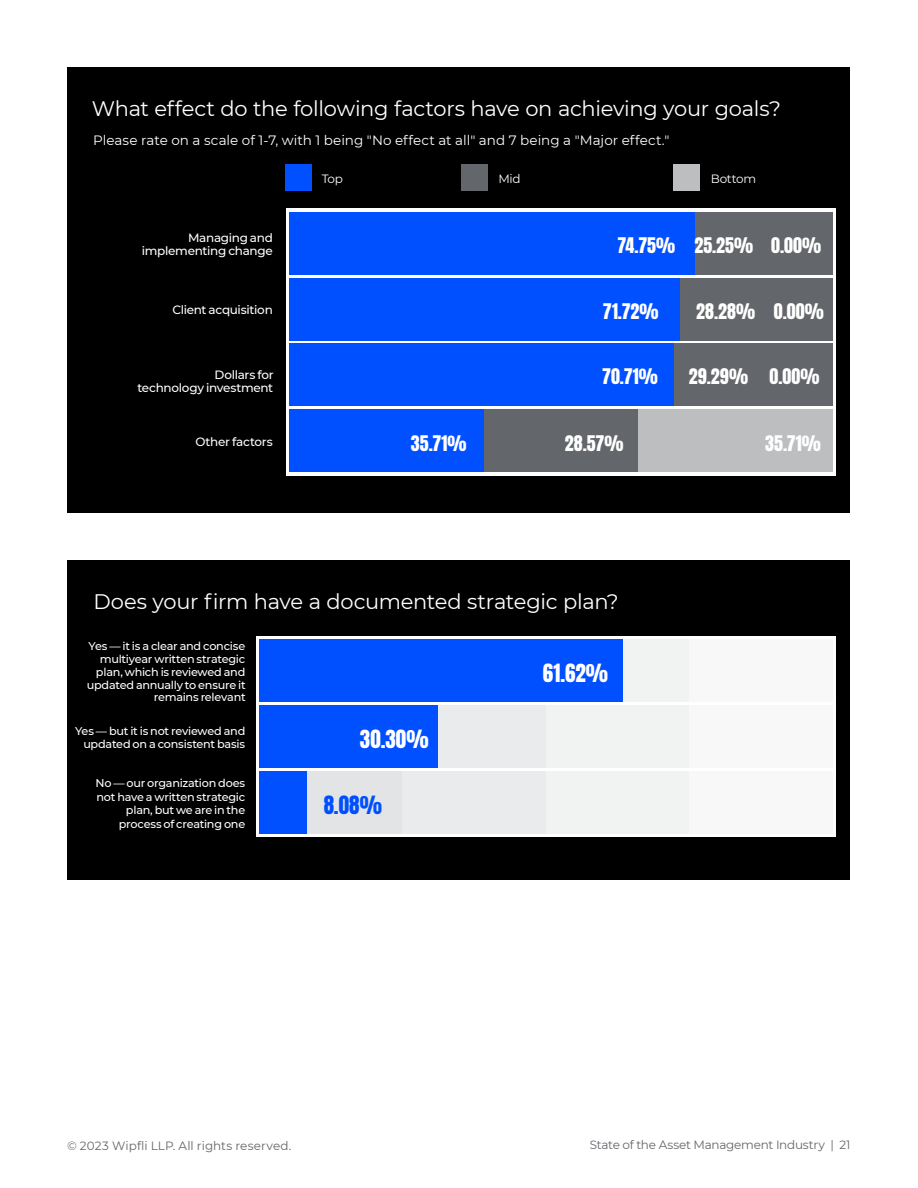
<style>
.page{position:relative;width:918px;height:1188px;background:#fff}
.page>*{position:absolute;margin:0;border:0;box-sizing:border-box;transform-origin:0 0}
.Body_Copy{font:21px "Montserrat";letter-spacing:-.015em;color:#fff}
.Section_Header{font:21px "Anton";letter-spacing:.005em;color:#fff}
.Section_Header-2{font:21px "Anton";color:#004fff}
.Section_Header-3{font:18px "Anton";letter-spacing:.005em;color:#fff}
.Body_Copy-2{font:13.5px "Montserrat";color:#fff}
.Section_Header-4{font:500 12px/13.5px "Montserrat";letter-spacing:-.025em;color:#fff;text-align:right}
.t1{font:12px "Montserrat";letter-spacing:-.005em;color:#63666a}
.Section_Header-5{font:12px "Montserrat";letter-spacing:-.025em;color:#fff}
.Section_Header-6{font:500 11.25px/12.8px "Montserrat";letter-spacing:-.02em;color:#fff;text-align:right}
</style>
<div class="page">
<div style="left:68px;top:68px;width:782px;height:445px;background:#000"></div>
<div style="left:286px;top:208px;width:550px;height:267px;background:#fff"></div>
<div style="left:484px;top:409px;width:155px;height:63px;background:#63666a"></div>
<div style="left:289px;top:409px;width:195px;height:63px;background:#0050ff"></div>
<div style="left:673px;top:343px;width:160px;height:63px;background:#63666a"></div>
<div style="left:289px;top:343px;width:384px;height:63px;background:#0050ff"></div>
<div style="left:639px;top:409px;width:194px;height:63px;background:#bcbec0"></div>
<div style="left:285px;top:164px;width:27px;height:27px;background:#0050ff"></div>
<div style="left:461px;top:164px;width:27px;height:27px;background:#63666a"></div>
<div style="left:673px;top:164px;width:27px;height:27px;background:#bcbec0"></div>
<div style="left:679px;top:278px;width:154px;height:62px;background:#63666a"></div>
<div style="left:694px;top:212px;width:139px;height:63px;background:#63666a"></div>
<div style="left:289px;top:278px;width:390px;height:62px;background:#0050ff"></div>
<div style="left:289px;top:212px;width:405px;height:63px;background:#0050ff"></div>
<div style="left:68px;top:560px;width:782px;height:319px;background:#000"></div>
<div style="left:256px;top:636px;width:580px;height:201px;background:#fff"></div>
<div style="left:546px;top:705px;width:143px;height:63px;background:#f1f2f2"></div>
<div style="left:403px;top:705px;width:143px;height:63px;background:#eaebec"></div>
<div style="left:689px;top:705px;width:144px;height:63px;background:#f8f8f9"></div>
<div style="left:546px;top:639px;width:143px;height:63px;background:#f1f2f2"></div>
<div style="left:689px;top:639px;width:144px;height:63px;background:#f8f8f9"></div>
<div style="left:259px;top:771px;width:144px;height:63px;background:#e3e4e5"></div>
<div style="left:546px;top:771px;width:143px;height:63px;background:#f1f2f2"></div>
<div style="left:403px;top:771px;width:143px;height:63px;background:#eaebec"></div>
<div style="left:689px;top:771px;width:144px;height:63px;background:#f8f8f9"></div>
<div style="left:259px;top:639px;width:364px;height:63px;background:#0050ff"></div>
<div style="left:259px;top:705px;width:179px;height:63px;background:#0050ff"></div>
<div style="left:259px;top:771px;width:48px;height:63px;background:#0050ff"></div>
<p class="Body_Copy" style="left:92px;top:94px;width:690px">What effect do the following factors have on achieving your goals?</p>
<p class="Body_Copy-2" style="left:93px;top:131px;width:578px">Please rate on a scale of 1-7, with 1 being "No effect at all" and 7 being a "Major effect."</p>
<p class="Section_Header-5" style="left:322px;top:170px;width:23px">Top</p>
<p class="Section_Header-5" style="left:498px;top:170px;width:24px">Mid</p>
<p class="Section_Header-5" style="left:711px;top:170px;width:47px">Bottom</p>
<p class="Section_Header-4" style="left:142px;top:230px;width:133px">Managing and implementing change</p>
<p class="Section_Header-3" style="left:618px;top:236px;width:59px">74.75%</p>
<p class="Section_Header-3" style="left:694px;top:236px;width:60px">25.25%</p>
<p class="Section_Header-3" style="left:771px;top:236px;width:52px">0.00%</p>
<p class="Section_Header-4" style="left:172px;top:303px;width:102px">Client acquisition</p>
<p class="Section_Header-3" style="left:603px;top:302px;width:57px">71.72%</p>
<p class="Section_Header-3" style="left:696px;top:302px;width:61px">28.28%</p>
<p class="Section_Header-3" style="left:774px;top:302px;width:52px">0.00%</p>
<p class="Section_Header-4" style="left:137px;top:367px;width:138px">Dollars for<br>technology investment</p>
<p class="Section_Header-3" style="left:602px;top:368px;width:57px">70.71%</p>
<p class="Section_Header-3" style="left:689px;top:368px;width:61px">29.29%</p>
<p class="Section_Header-3" style="left:769px;top:368px;width:52px">0.00%</p>
<p class="Section_Header-4" style="left:196px;top:435px;width:79px">Other factors</p>
<p class="Section_Header-3" style="left:411px;top:434px;width:57px">35.71%</p>
<p class="Section_Header-3" style="left:565px;top:434px;width:60px">28.57%</p>
<p class="Section_Header-3" style="left:765px;top:434px;width:57px">35.71%</p>
<p class="Body_Copy" style="left:94px;top:587px;width:527px">Does your firm have a documented strategic plan?</p>
<p class="Section_Header-6" style="left:87px;top:639px;width:160px">Yes — it is a clear and concise multiyear written strategic plan, which is reviewed and updated annually to ensure it remains relevant</p>
<p class="Section_Header-6" style="left:75px;top:724px;width:172px;line-height:13.5px">Yes — but it is not reviewed and updated on a consistent basis</p>
<p class="Section_Header-6" style="left:95px;top:776px;width:151px;line-height:13.5px">No — our organization does not have a written strategic plan, but we are in the process of creating one</p>
<p class="Section_Header" style="left:543px;top:663px;width:67px">61.62%</p>
<p class="Section_Header" style="left:360px;top:728px;width:70px">30.30%</p>
<p class="Section_Header-2" style="left:324px;top:794px;width:60px">8.08%</p>
<p class="t1" style="left:67px;top:1137px;width:226px">© 2023 Wipfli LLP. All rights reserved.</p>
<p class="t1" style="left:590px;top:1137px;width:262px">State of the Asset Management Industry | 21</p>
</div>
